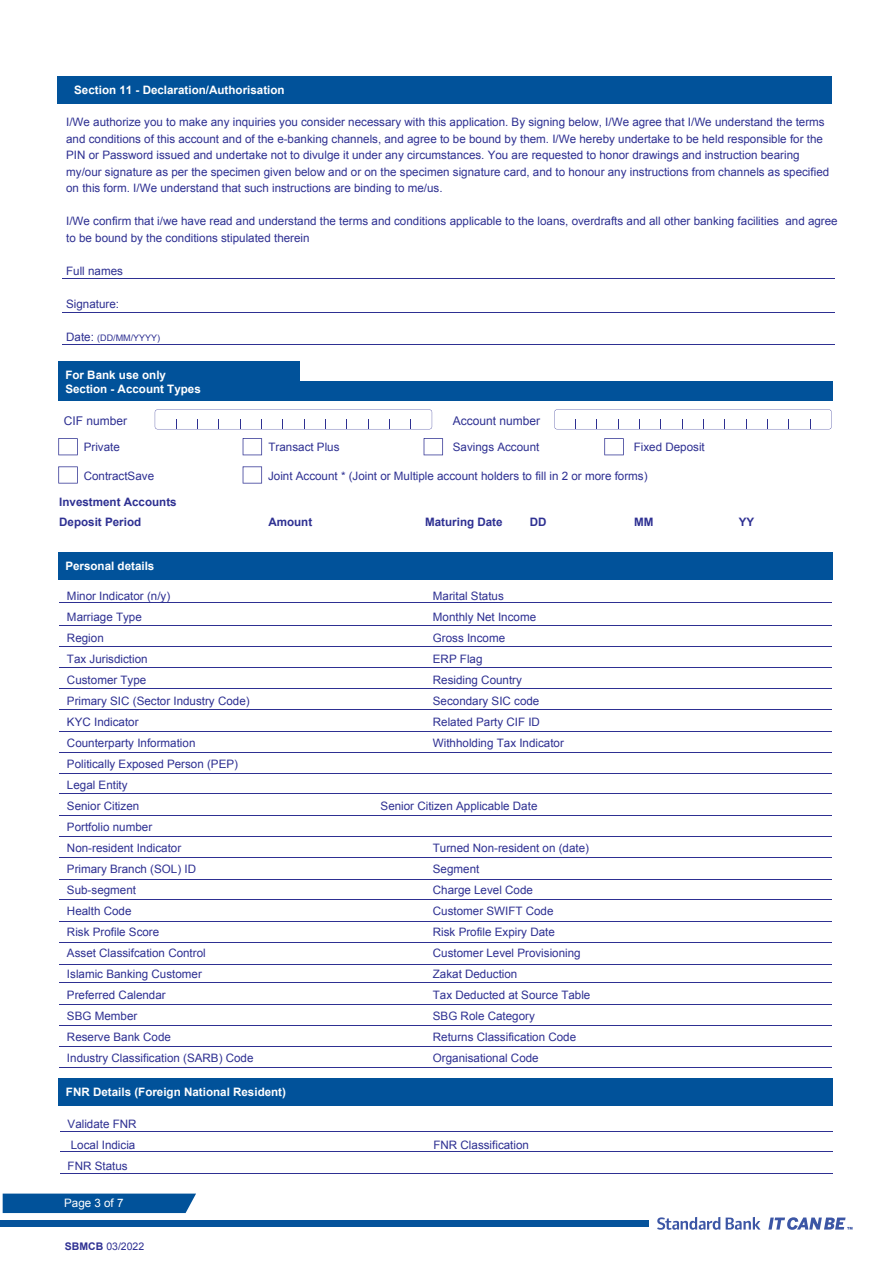
<style>
.page{position:relative;width:893px;height:1263px;background:#fff}
.page>*{position:absolute;margin:0;border:0;box-sizing:border-box;transform-origin:0 0}
.t1{font:12px "Arial";color:#2e3092}
.t2{font:11.55px/16.5px "Arial";color:#2e3092}
.t3{font:700 11.55px/14px "Arial";color:#fff}
.t4{font:700 11.55px/19.5px "Arial";color:#2e3092}
.t5{font:11.55px "Arial";color:#fff}
.t6{font:10.5px "Arial";color:#2e3092}
.t7{font:9px "Arial";color:#2e3092}
.s1{font-size:11.55px}
.s2{font-weight:700}
</style>
<div class="page">
<svg style="left:3px;top:1193px;width:193px;height:20px;background:#0f5b9f"></svg>
<div style="left:57px;top:76px;width:775px;height:28px;background:#01529a"></div>
<hr style="left:62px;top:278px;width:773px;height:1px;background:#2e3092">
<hr style="left:62px;top:312px;width:773px;height:1px;background:#2e3092">
<hr style="left:62px;top:345px;width:773px;height:1px;background:#2e3092">
<div style="left:58px;top:381px;width:774px;height:20px;background:#01529a"></div>
<div style="left:58px;top:361px;width:241px;height:40px;background:#01529a"></div>
<svg style="left:155px;top:409px;width:277px;height:20px"></svg>
<svg style="left:554px;top:409px;width:278px;height:20px"></svg>
<svg style="left:58px;top:438px;width:20px;height:17px"></svg>
<svg style="left:243px;top:438px;width:19px;height:17px"></svg>
<svg style="left:424px;top:438px;width:19px;height:17px"></svg>
<svg style="left:604px;top:438px;width:20px;height:17px"></svg>
<svg style="left:58px;top:466px;width:20px;height:17px"></svg>
<svg style="left:243px;top:466px;width:19px;height:17px"></svg>
<div style="left:58px;top:552px;width:774px;height:28px;background:#01529a"></div>
<hr style="left:59px;top:602px;width:773px;height:1px;background:#2e3092">
<hr style="left:59px;top:625px;width:773px;height:1px;background:#2e3092">
<hr style="left:59px;top:646px;width:773px;height:1px;background:#2e3092">
<hr style="left:59px;top:667px;width:773px;height:1px;background:#2e3092">
<hr style="left:59px;top:688px;width:773px;height:1px;background:#2e3092">
<hr style="left:59px;top:709px;width:773px;height:1px;background:#2e3092">
<hr style="left:59px;top:731px;width:773px;height:1px;background:#2e3092">
<hr style="left:59px;top:752px;width:773px;height:1px;background:#2e3092">
<hr style="left:59px;top:773px;width:773px;height:1px;background:#2e3092">
<hr style="left:59px;top:793px;width:773px;height:1px;background:#2e3092">
<hr style="left:59px;top:815px;width:773px;height:1px;background:#2e3092">
<hr style="left:59px;top:836px;width:773px;height:1px;background:#2e3092">
<hr style="left:59px;top:857px;width:773px;height:1px;background:#2e3092">
<hr style="left:59px;top:879px;width:773px;height:1px;background:#2e3092">
<hr style="left:59px;top:899px;width:773px;height:1px;background:#2e3092">
<hr style="left:59px;top:921px;width:773px;height:1px;background:#2e3092">
<hr style="left:59px;top:942px;width:773px;height:1px;background:#2e3092">
<hr style="left:59px;top:964px;width:773px;height:1px;background:#2e3092">
<hr style="left:59px;top:982px;width:773px;height:1px;background:#2e3092">
<hr style="left:59px;top:1004px;width:773px;height:1px;background:#2e3092">
<hr style="left:59px;top:1025px;width:773px;height:1px;background:#2e3092">
<hr style="left:59px;top:1046px;width:773px;height:1px;background:#2e3092">
<hr style="left:59px;top:1067px;width:773px;height:1px;background:#2e3092">
<svg style="left:768px;top:1217px;width:84px;height:13px"></svg>
<svg style="left:657px;top:1217px;width:63px;height:13px"></svg>
<svg style="left:726px;top:1217px;width:35px;height:13px"></svg>
<div style="left:1px;top:1220px;width:648px;height:7px;background:#06539b"></div>
<div style="left:59px;top:1078px;width:774px;height:27px;background:#01529a"></div>
<hr style="left:60px;top:1131px;width:772px;height:1px;background:#2e3092">
<hr style="left:60px;top:1151px;width:772px;height:1px;background:#2e3092">
<hr style="left:60px;top:1173px;width:772px;height:1px;background:#2e3092">
<p class="t3" style="left:74px;top:83px;width:212px">Section 11 - Declaration/Authorisation</p>
<p class="t2" style="left:66px;top:114px;width:765px">I/We authorize you to make any inquiries you consider necessary with this application. By signing below, I/We agree that I/We understand the terms and conditions of this account and of the e-banking channels, and agree to be bound by them. I/We hereby undertake to be held responsible for the PIN or Password issued and undertake not to divulge it under any circumstances. You are requested to honor drawings and instruction bearing my/our signature as per the specimen given below and or on the specimen signature card, and to honour any instructions from channels as specified on this form. I/We understand that such instructions are binding to me/us.</p>
<p class="t2" style="left:66px;top:213px;width:773px">I/We confirm that i/we have read and understand the terms and conditions applicable to the loans, overdrafts and all other banking facilities and agree to be bound by the conditions stipulated therein</p>
<p class="t2" style="left:66px;top:262px;width:58px">Full names</p>
<p class="t2" style="left:66px;top:295px;width:54px">Signature:</p>
<p class="t7" style="left:66px;top:332px;width:95px"><span class="s1">Date:</span> (DD/MM/YYYY)</p>
<p class="t3" style="left:65px;top:368px;width:137px">For Bank use only<br>Section - Account Types</p>
<p class="t1" style="left:64px;top:414px;width:65px">CIF number</p>
<p class="t1" style="left:453px;top:414px;width:89px">Account number</p>
<p class="t2" style="left:84px;top:439px;width:38px">Private</p>
<p class="t2" style="left:269px;top:439px;width:72px">Transact Plus</p>
<p class="t2" style="left:453px;top:439px;width:88px">Savings Account</p>
<p class="t2" style="left:84px;top:467px;width:72px">ContractSave</p>
<p class="t2" style="left:268px;top:467px;width:381px">Joint Account * (Joint or Multiple account holders to fill in 2 or more forms)</p>
<p class="t2" style="left:634px;top:439px;width:72px">Fixed Deposit</p>
<p class="t4" style="left:59px;top:493px;width:119px">Investment Accounts<br>Deposit Period</p>
<p class="t4" style="left:268px;top:512px;width:45px">Amount</p>
<p class="t4" style="left:425px;top:512px;width:79px">Maturing Date</p>
<p class="t4" style="left:530px;top:512px;width:18px">DD</p>
<p class="t4" style="left:634px;top:512px;width:21px">MM</p>
<p class="t4" style="left:739px;top:512px;width:17px">YY</p>
<p class="t3" style="left:65px;top:559px;width:91px">Personal details</p>
<p class="t2" style="left:67px;top:587px;width:105px">Minor Indicator (n/y)</p>
<p class="t2" style="left:433px;top:587px;width:72px">Marital Status</p>
<p class="t2" style="left:67px;top:608px;width:76px">Marriage Type</p>
<p class="t2" style="left:433px;top:608px;width:105px">Monthly Net Income</p>
<p class="t2" style="left:67px;top:629px;width:38px">Region</p>
<p class="t2" style="left:433px;top:629px;width:74px">Gross Income</p>
<p class="t2" style="left:67px;top:650px;width:82px">Tax Jurisdiction</p>
<p class="t2" style="left:433px;top:650px;width:51px">ERP Flag</p>
<p class="t2" style="left:67px;top:671px;width:81px">Customer Type</p>
<p class="t2" style="left:433px;top:671px;width:91px">Residing Country</p>
<p class="t2" style="left:67px;top:692px;width:184px">Primary SIC (Sector Industry Code)</p>
<p class="t2" style="left:433px;top:692px;width:108px">Secondary SIC code</p>
<p class="t2" style="left:67px;top:713px;width:73px">KYC Indicator</p>
<p class="t2" style="left:433px;top:713px;width:109px">Related Party CIF ID</p>
<p class="t2" style="left:67px;top:734px;width:130px">Counterparty Information</p>
<p class="t2" style="left:433px;top:734px;width:133px">Withholding Tax Indicator</p>
<p class="t2" style="left:67px;top:753px;width:173px;line-height:21px">Politically Exposed Person (PEP)<br>Legal Entity<br>Senior Citizen</p>
<p class="t2" style="left:381px;top:797px;width:158px">Senior Citizen Applicable Date</p>
<p class="t2" style="left:67px;top:816px;width:116px;line-height:21px">Portfolio number<br>Non-resident Indicator</p>
<p class="t2" style="left:433px;top:839px;width:158px">Turned Non-resident on (date)</p>
<p class="t2" style="left:67px;top:860px;width:131px">Primary Branch (SOL) ID</p>
<p class="t2" style="left:433px;top:860px;width:48px">Segment</p>
<p class="t2" style="left:67px;top:881px;width:71px">Sub-segment</p>
<p class="t2" style="left:433px;top:881px;width:102px">Charge Level Code</p>
<p class="t2" style="left:67px;top:902px;width:66px">Health Code</p>
<p class="t2" style="left:433px;top:902px;width:122px">Customer SWIFT Code</p>
<p class="t2" style="left:67px;top:923px;width:94px">Risk Profile Score</p>
<p class="t2" style="left:433px;top:923px;width:123px">Risk Profile Expiry Date</p>
<p class="t2" style="left:67px;top:944px;width:140px">Asset Classifcation Control</p>
<p class="t2" style="left:433px;top:944px;width:149px">Customer Level Provisioning</p>
<p class="t2" style="left:67px;top:965px;width:136px">Islamic Banking Customer</p>
<p class="t2" style="left:433px;top:965px;width:86px">Zakat Deduction</p>
<p class="t2" style="left:67px;top:986px;width:100px">Preferred Calendar</p>
<p class="t2" style="left:433px;top:986px;width:159px">Tax Deducted at Source Table</p>
<p class="t2" style="left:67px;top:1007px;width:72px">SBG Member</p>
<p class="t2" style="left:433px;top:1007px;width:103px">SBG Role Category</p>
<p class="t2" style="left:67px;top:1028px;width:105px">Reserve Bank Code</p>
<p class="t2" style="left:433px;top:1028px;width:145px">Returns Classification Code</p>
<p class="t2" style="left:67px;top:1049px;width:188px">Industry Classification (SARB) Code</p>
<p class="t2" style="left:433px;top:1049px;width:107px">Organisational Code</p>
<p class="t3" style="left:66px;top:1084px;width:222px">FNR Details (Foreign National Resident)</p>
<p class="t2" style="left:68px;top:1113px;width:71px;line-height:21px">Validate FNR<br>Local Indicia</p>
<p class="t2" style="left:433px;top:1136px;width:97px">FNR Classification</p>
<p class="t2" style="left:68px;top:1157px;width:62px">FNR Status</p>
<p class="t5" style="left:64px;top:1197px;width:61px">Page 3 of 7</p>
<p class="t6" style="left:65px;top:1240px;width:81px"><span class="s2">SBMCB</span> 03/2022</p>
</div>
